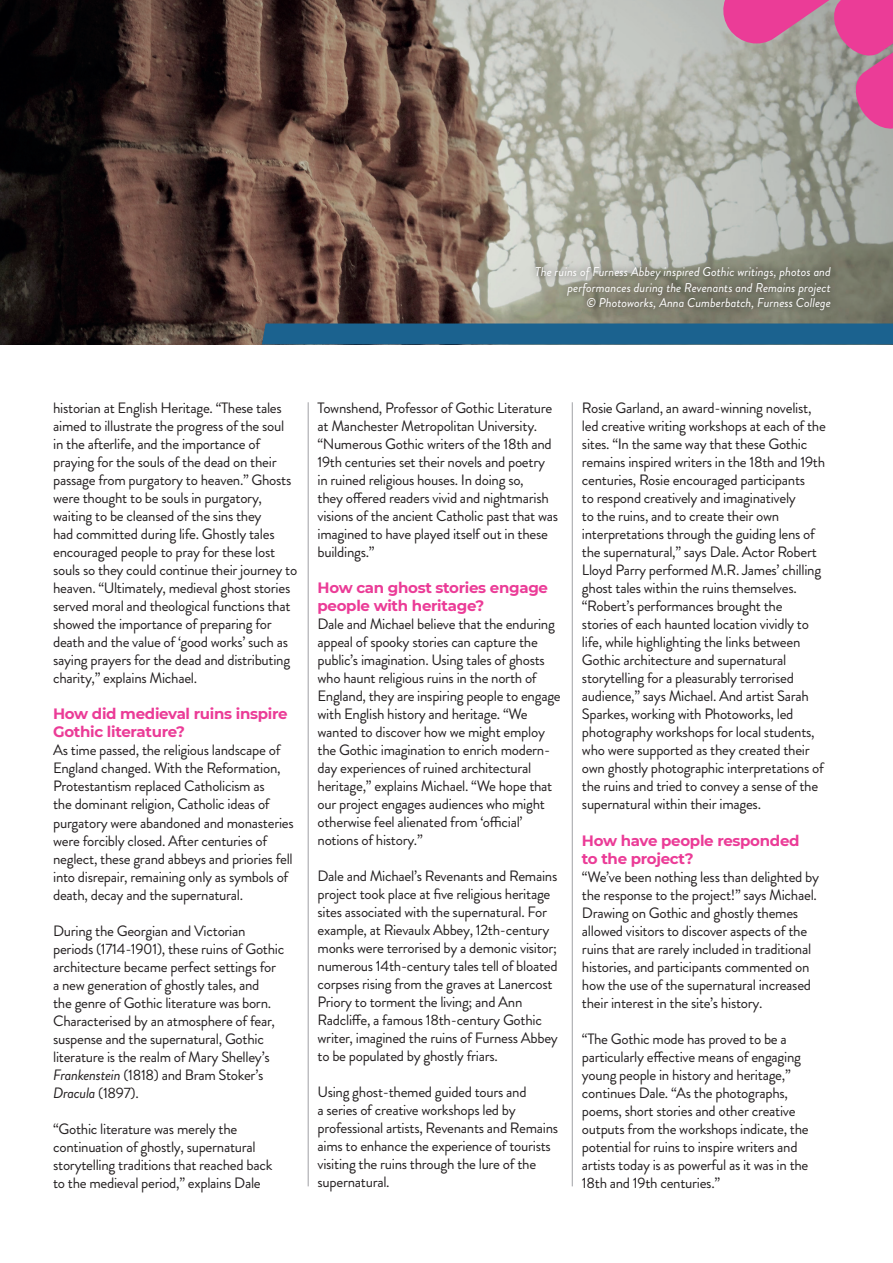
<style>
.page{position:relative;width:893px;height:1263px;background:#fff}
.page>*{position:absolute;margin:0;border:0;box-sizing:border-box;transform-origin:0 0}
.t1{font:15px/18px "Brandon Grotesque";letter-spacing:-.02em;color:#231f20}
.t2{font:700 15px/18px "Montserrat";letter-spacing:-.02em;color:#eb3c97}
.t3{font:italic 12.75px/15.3px "Brandon Grotesque";color:#fff;text-align:right}
.s1{font-style:italic}
</style>
<div class="page">
<img style="left:0;top:0;width:893px;height:344px">
<div style="left:262px;top:323px;width:631px;height:21px;background:#1b628f"></div>
<hr style="left:308px;top:402px;width:1px;height:784px;background:#a0a1a5">
<hr style="left:572px;top:402px;width:1px;height:784px;background:#a0a1a5">
<svg style="left:719px;top:0;width:174px;height:133px;background:#bb829c"></svg>
<div style="left:529px;top:259px;width:309px;height:59px;background:#231f20;opacity:.75"></div>
<p class="t3" style="left:535px;top:264px;width:297px">The ruins of Furness Abbey inspired Gothic writings, photos and performances during the Revenants and Remains project</p>
<p class="t3" style="left:586px;top:295px;width:246px">© Photoworks, Anna Cumberbatch, Furness College</p>
<p class="t1" style="left:53px;top:399px;width:246px">historian at English Heritage. “These tales aimed to illustrate the progress of the soul in the afterlife, and the importance of praying for the souls of the dead on their passage from purgatory to heaven.” Ghosts were thought to be souls in purgatory, waiting to be cleansed of the sins they<br>had committed during life. Ghostly tales encouraged people to pray for these lost souls so they could continue their journey to heaven. “Ultimately, medieval ghost stories served moral and theological functions that showed the importance of preparing for death and the value of ‘good works’ such as saying prayers for the dead and distributing charity,” explains Michael.</p>
<p class="t2" style="left:53px;top:704px;width:236px">How did medieval ruins inspire<br>Gothic literature?</p>
<p class="t1" style="left:53px;top:741px;width:242px">As time passed, the religious landscape of England changed. With the Reformation, Protestantism replaced Catholicism as<br>the dominant religion, Catholic ideas of purgatory were abandoned and monasteries were forcibly closed. After centuries of neglect, these grand abbeys and priories fell into disrepair, remaining only as symbols of death, decay and the supernatural.</p>
<p class="t1" style="left:53px;top:922px;width:233px">During the Georgian and Victorian periods (1714-1901), these ruins of Gothic architecture became perfect settings for a new generation of ghostly tales, and<br>the genre of Gothic literature was born.<br>Characterised by an atmosphere of fear, suspense and the supernatural, Gothic literature is the realm of Mary Shelley’s <span class="s1">Frankenstein</span> (1818) and Bram Stoker’s <span class="s1">Dracula</span> (1897).</p>
<p class="t1" style="left:53px;top:1120px;width:221px">“Gothic literature was merely the continuation of ghostly, supernatural storytelling traditions that reached back to the medieval period,” explains Dale</p>
<p class="t1" style="left:318px;top:399px;width:242px">Townshend, Professor of Gothic Literature at Manchester Metropolitan University. “Numerous Gothic writers of the 18th and 19th centuries set their novels and poetry in ruined religious houses. In doing so,<br>they offered readers vivid and nightmarish visions of the ancient Catholic past that was imagined to have played itself out in these buildings.”</p>
<p class="t2" style="left:318px;top:578px;width:232px">How can ghost stories engage people with heritage?</p>
<p class="t1" style="left:318px;top:615px;width:245px">Dale and Michael believe that the enduring appeal of spooky stories can capture the public’s imagination. Using tales of ghosts who haunt religious ruins in the north of England, they are inspiring people to engage with English history and heritage. “We wanted to discover how we might employ the Gothic imagination to enrich modern&shy;day experiences of ruined architectural heritage,” explains Michael. “We hope that our project engages audiences who might otherwise feel alienated from ‘official’ notions of history.”</p>
<p class="t1" style="left:318px;top:867px;width:242px">Dale and Michael’s Revenants and Remains project took place at five religious heritage sites associated with the supernatural. For example, at Rievaulx Abbey, 12th-century monks were terrorised by a demonic visitor; numerous 14th-century tales tell of bloated corpses rising from the graves at Lanercost Priory to torment the living; and Ann Radcliffe, a famous 18th-century Gothic writer, imagined the ruins of Furness Abbey to be populated by ghostly friars.</p>
<p class="t1" style="left:318px;top:1083px;width:242px">Using ghost-themed guided tours and<br>a series of creative workshops led by professional artists, Revenants and Remains aims to enhance the experience of tourists visiting the ruins through the lure of the supernatural.</p>
<p class="t1" style="left:582px;top:399px;width:245px">Rosie Garland, an award-winning novelist, led creative writing workshops at each of the sites. “In the same way that these Gothic remains inspired writers in the 18th and 19th centuries, Rosie encouraged participants<br>to respond creatively and imaginatively<br>to the ruins, and to create their own interpretations through the guiding lens of the supernatural,” says Dale. Actor Robert Lloyd Parry performed M.R. James’ chilling ghost tales within the ruins themselves. “Robert’s performances brought the<br>stories of each haunted location vividly to life, while highlighting the links between Gothic architecture and supernatural storytelling for a pleasurably terrorised audience,” says Michael. And artist Sarah Sparkes, working with Photoworks, led photography workshops for local students, who were supported as they created their own ghostly photographic interpretations of the ruins and tried to convey a sense of the supernatural within their images.</p>
<p class="t2" style="left:582px;top:830px;width:219px">How have people responded to the project?</p>
<p class="t1" style="left:582px;top:868px;width:239px">“We’ve been nothing less than delighted by the response to the project!” says Michael.<br>Drawing on Gothic and ghostly themes allowed visitors to discover aspects of the ruins that are rarely included in traditional histories, and participants commented on how the use of the supernatural increased their interest in the site’s history.</p>
<p class="t1" style="left:582px;top:1030px;width:228px">“The Gothic mode has proved to be a particularly effective means of engaging young people in history and heritage,” continues Dale. “As the photographs, poems, short stories and other creative outputs from the workshops indicate, the potential for ruins to inspire writers and artists today is as powerful as it was in the 18th and 19th centuries.”</p>
</div>
